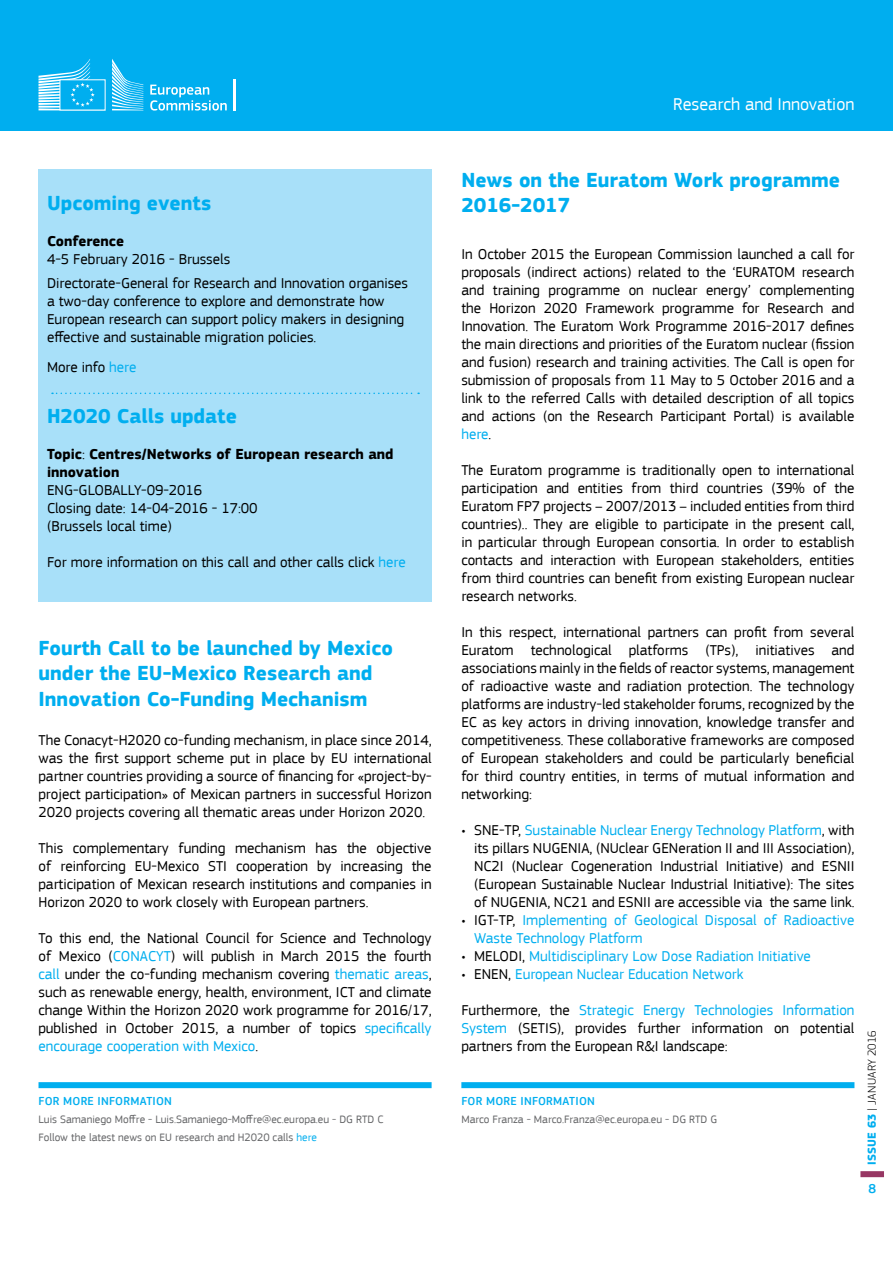
<style>
.page{position:relative;width:893px;height:1263px;background:#fff}
.page>*{position:absolute;margin:0;border:0;box-sizing:border-box;transform-origin:0 0}
.t1{font:700 21px/25.2px "EC Square Sans Pro";color:#00aeef}
.t2{font:18px "EC Square Sans Pro";color:#fff}
.t3{font:15px/18px "EC Square Sans Pro";color:#000;text-align:justify}
.t4{font:15px/18px "EC Square Sans Pro";color:#00aeef}
.t5{font:700 15px/18px "EC Square Sans Pro";color:#000}
.t6{font:500 13.5px "EC Square Sans Pro";color:#00aeef}
.t7{font:500 12px "EC Square Sans Pro";letter-spacing:.02em;color:#00aeef}
.t8{font:300 12px "EC Square Sans Pro";letter-spacing:.02em;color:#000}
.t9{font:11.25px/18px "EC Square Sans Pro";color:#636466}
.s1{color:#00aeef}
.s2{font-weight:400}
.s3{color:#000}
.s4{font-weight:700;color:#00aeef}
</style>
<div class="page">
<div style="left:0;top:0;width:893px;height:131px;background:#00aeef"></div>
<svg style="left:39px;top:59px;width:104px;height:51px"></svg>
<svg style="left:150px;top:85px;width:77px;height:26px"></svg>
<hr style="left:234px;top:79px;width:2px;height:31px;background:#fff">
<div style="left:860px;top:1171px;width:24px;height:6px;background:#973763"></div>
<div style="left:39px;top:169px;width:393px;height:432px;background:#a8e0f9"></div>
<svg style="left:52px;top:393px;width:367px;height:1px"></svg>
<div style="left:461px;top:1082px;width:393px;height:6px;background:#00aeef"></div>
<div style="left:39px;top:1082px;width:393px;height:6px;background:#00aeef"></div>
<h1 class="t1" style="left:47px;top:192px;width:166px">Upcoming events</h1>
<p class="t5" style="left:47px;top:233px;width:79px">Conference</p>
<p class="t3" style="left:47px;top:247px;width:363px;line-height:24px">4-5 February 2016 - Brussels<br>Directorate-General for Research and Innovation organises</p>
<p class="t3" style="left:47px;top:292px;width:359px;text-align:left">a two-day conference to explore and demonstrate how<br>European research can support policy makers in designing effective and sustainable migration policies.</p>
<p class="t3" style="left:47px;top:358px;width:91px">More info <span class="s1">here</span></p>
<h1 class="t1" style="left:47px;top:404px;width:192px">H2020 Calls update</h1>
<p class="t5" style="left:47px;top:445px;width:348px">Topic<span class="s2">:</span> Centres/Networks of European research and innovation</p>
<p class="t3" style="left:47px;top:481px;width:212px;text-align:left">ENG-GLOBALLY-09-2016<br>Closing date: 14-04-2016 - 17:00 (Brussels local time)</p>
<p class="t3" style="left:47px;top:553px;width:360px">For more information on this call and other calls click <span class="s1">here</span></p>
<h1 class="t1" style="left:39px;top:636px;width:356px">Fourth Call to be launched by Mexico under the EU-Mexico Research and<br>Innovation Co-Funding Mechanism</h1>
<p class="t3" style="left:39px;top:731px;width:395px">The Conacyt-H2020 co-funding mechanism, in place since 2014, was the first support scheme put in place by EU international partner countries providing a source of financing for «project-by&shy;project participation» of Mexican partners in successful Horizon 2020 projects covering all thematic areas under Horizon 2020.</p>
<p class="t3" style="left:39px;top:839px;width:395px">This complementary funding mechanism has the objective of reinforcing EU-Mexico STI cooperation by increasing the participation of Mexican research institutions and companies in Horizon 2020 to work closely with European partners.</p>
<p class="t3" style="left:39px;top:929px;width:395px">To this end, the National Council for Science and Technology of Mexico (<span class="s1">CONACYT</span>) will publish in March 2015 the fourth <span class="s1">call</span> under the co-funding mechanism covering <span class="s1">thematic areas</span>, such as renewable energy, health, environment, ICT and climate change Within the Horizon 2020 work programme for 2016/17, published in October 2015, a number of topics <span class="s1">specifically encourage cooperation with Mexico</span>.</p>
<p class="t7" style="left:39px;top:1094px;width:135px">FOR MORE INFORMATION</p>
<p class="t9" style="left:39px;top:1110px;width:346px">Luis Samaniego Moffre - Luis.Samaniego-Moffre@ec.europa.eu - DG RTD C<br>Follow the latest news on EU research and H2020 calls <span class="s1">here</span></p>
<p class="t2" style="left:673px;top:94px;width:183px">Research and Innovation</p>
<h1 class="t1" style="left:461px;top:168px;width:380px">News on the Euratom Work programme<br>2016-2017</h1>
<p class="t3" style="left:461px;top:245px;width:395px">In October 2015 the European Commission launched a call for proposals (indirect actions) related to the ‘EURATOM research and training programme on nuclear energy’ complementing the Horizon 2020 Framework programme for Research and Innovation. The Euratom Work Programme 2016-2017 defines the main directions and priorities of the Euratom nuclear (fission and fusion) research and training activities. The Call is open for submission of proposals from 11 May to 5 October 2016 and a link to the referred Calls with detailed description of all topics and actions (on the Research Participant Portal) is available <span class="s1">here</span>.</p>
<p class="t3" style="left:461px;top:461px;width:395px">The Euratom programme is traditionally open to international participation and entities from third countries (39% of the Euratom FP7 projects – 2007/2013 – included entities from third countries).. They are eligible to participate in the present call, in particular through European consortia. In order to establish contacts and interaction with European stakeholders, entities from third countries can benefit from existing European nuclear research networks.</p>
<p class="t3" style="left:461px;top:623px;width:395px">In this respect, international partners can profit from several Euratom technological platforms (TPs), initiatives and associations mainly in the fields of reactor systems, management of radioactive waste and radiation protection. The technology platforms are industry-led stakeholder forums, recognized by the EC as key actors in driving innovation, knowledge transfer and competitiveness. These collaborative frameworks are composed of European stakeholders and could be particularly beneficial for third country entities, in terms of mutual information and networking:</p>
<p class="t3" style="left:474px;top:821px;width:382px;text-indent:-13px">• SNE-TP, <span class="s1">Sustainable Nuclear Energy Technology Platform</span>, with its pillars NUGENIA, (NUclear GENeration II and III Association), NC2I (Nuclear Cogeneration Industrial Initiative) and ESNII (European Sustainable Nuclear Industrial Initiative): The sites of NUGENIA, NC21 and ESNII are accessible via the same link.</p>
<p class="t4" style="left:474px;top:911px;width:382px;text-indent:-13px"><span class="s3">• IGT-TP,</span> Implementing of Geological Disposal of Radioactive<br>Waste Technology Platform</p>
<p class="t4" style="left:461px;top:947px;width:351px"><span class="s3">• MELODI,</span> Multidisciplinary Low Dose Radiation Initiative</p>
<p class="t4" style="left:461px;top:965px;width:284px"><span class="s3">• ENEN,</span> European Nuclear Education Network</p>
<p class="t3" style="left:461px;top:1001px;width:395px">Furthermore, the <span class="s1">Strategic Energy Technologies Information System</span> (SETIS), provides further information on potential partners from the European R&amp;I landscape:</p>
<p class="t7" style="left:461px;top:1094px;width:135px">FOR MORE INFORMATION</p>
<p class="t9" style="left:461px;top:1110px;width:257px">Marco Franza - Marco.Franza@ec.europa.eu - DG RTD G</p>
<p class="t8" style="left:865px;top:1165px;width:136px;rotate:-90deg"><span class="s4">ISSUE 63</span> | JANUARY 2016</p>
<p class="t6" style="left:868px;top:1180px;width:9px">8</p>
</div>
